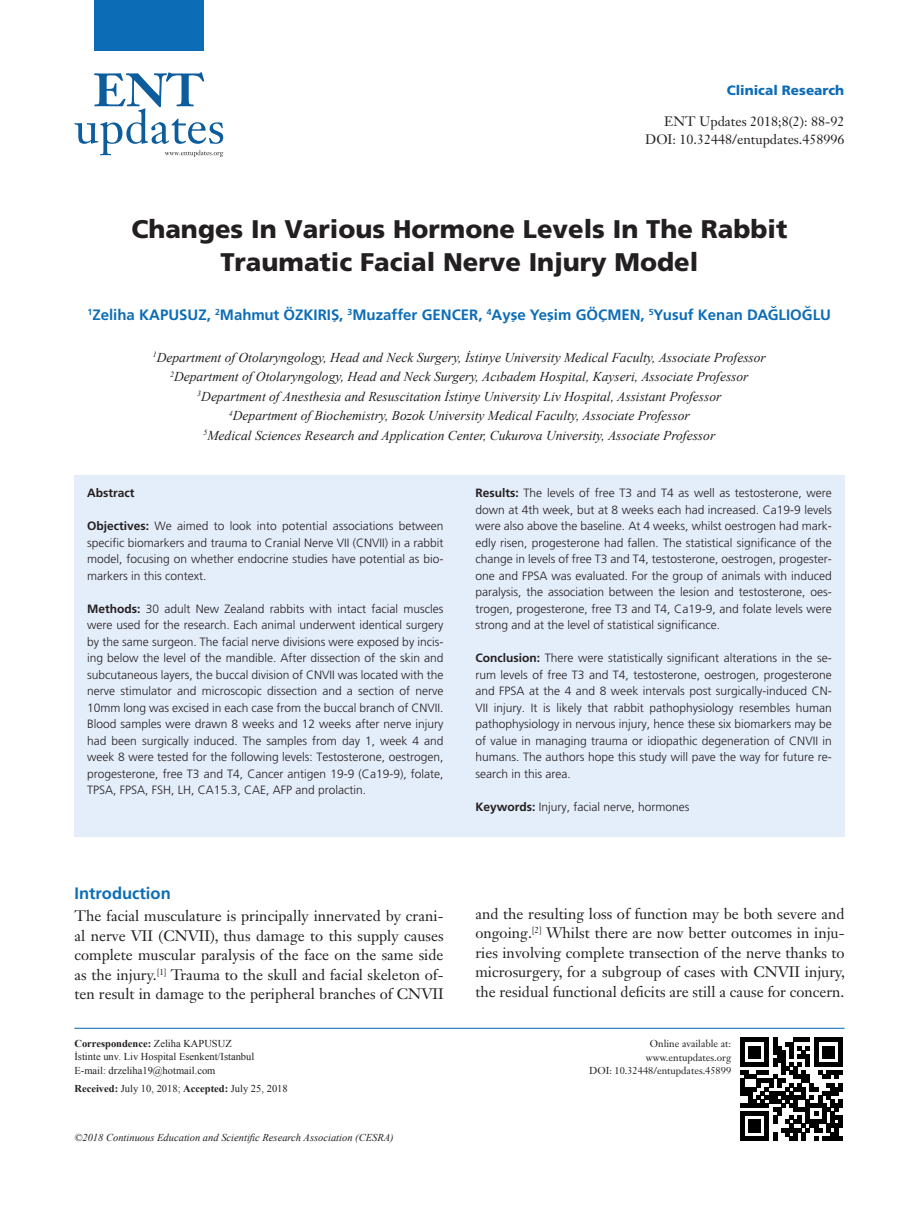
<style>
.page{position:relative;width:919px;height:1217px;background:#fff}
.page>*{position:absolute;margin:0;border:0;box-sizing:border-box;transform-origin:0 0}
.t1{font:25.5px/33px "Frutiger Tr Black Nr";color:#231f20;text-align:center}
.t2{font:16.5px "Frutiger Bold Tr";color:#0d6cb6}
.t3{font:15px/19.5px "Janson Text LT Std";color:#231f20;text-align:justify}
.t4{font:15px "Frutiger Bold Tr";color:#0d6cb6}
.t5{font:italic 13.5px/19.5px "Times New Roman";color:#231f20;text-align:center}
.t6{font:13.5px/18px "Janson Text LT Std";color:#231f20;text-align:right}
.t7{font:13.5px "Frutiger Tr Black Nr";color:#0d6cb6}
.t8{font:12px/16.5px "Frutiger Tr Light Nr";color:#231f20;text-align:justify}
.t9{font:12px "Frutiger Bold Tr";color:#231f20}
.t10{font:10.5px/13.5px "Times New Roman";color:#231f20}
.t11{font:italic 10.5px "Times New Roman";color:#231f20}
.t12{font:10.05px/13.5px "Janson Text LT Std";color:#231f20;text-align:right}
.s1{font-family:"Frutiger Bold Tr"}
.s2{font-weight:700}
</style>
<div class="page">
<div style="left:94px;top:0;width:110px;height:51px;background:#0d6cb6"></div>
<svg style="left:74px;top:72px;width:149px;height:85px"></svg>
<svg style="left:740px;top:1037px;width:103px;height:104px"></svg>
<svg style="left:740px;top:1037px;width:102px;height:102px"></svg>
<hr style="left:74px;top:1027px;width:770px;height:1px;background:#0063b0">
<div style="left:74px;top:475px;width:770px;height:361px;background:#e4edfa"></div>
<p class="t7" style="left:726px;top:82px;width:119px">Clinical Research</p>
<p class="t6" style="left:645px;top:112px;width:201px">ENT Updates 2018;8(2): 88-92<br>DOI: 10.32448/entupdates.458996</p>
<h1 class="t1" style="left:131px;top:212px;width:657px">Changes In Various Hormone Levels In The Rabbit<br>Traumatic Facial Nerve Injury Model</h1>
<p class="t4" style="left:88px;top:305px;width:745px"><sup>1</sup>Zeliha KAPUSUZ, <sup>2</sup>Mahmut ÖZKIRIŞ, <sup>3</sup>Muzaffer GENCER, <sup>4</sup>Ayşe Yeşim GÖÇMEN, <sup>5</sup>Yusuf Kenan DAĞLIOĞLU</p>
<p class="t5" style="left:153px;top:347px;width:614px"><sup>1</sup>Department of Otolaryngology, Head and Neck Surgery, İstinye University Medical Faculty, Associate Professor <sup>2</sup>Department of Otolaryngology, Head and Neck Surgery, Acıbadem Hospital, Kayseri, Associate Professor <sup>3</sup>Department of Anesthesia and Resuscitation İstinye University Liv Hospital, Assistant Professor<br><sup>4</sup>Department of Biochemistry, Bozok University Medical Faculty, Associate Professor<br><sup>5</sup>Medical Sciences Research and Application Center, Cukurova University, Associate Professor</p>
<p class="t9" style="left:87px;top:485px;width:49px">Abstract</p>
<p class="t8" style="left:87px;top:517px;width:358px"><span class="s1">Objectives:</span> We aimed to look into potential associations between specific biomarkers and trauma to Cranial Nerve VII (CNVII) in a rabbit model, focusing on whether endocrine studies have potential as bio&shy;markers in this context.</p>
<p class="t8" style="left:87px;top:600px;width:358px"><span class="s1">Methods:</span> 30 adult New Zealand rabbits with intact facial muscles were used for the research. Each animal underwent identical surgery by the same surgeon. The facial nerve divisions were exposed by incis&shy;ing below the level of the mandible. After dissection of the skin and subcutaneous layers, the buccal division of CNVII was located with the nerve stimulator and microscopic dissection and a section of nerve 10mm long was excised in each case from the buccal branch of CNVII.<br>Blood samples were drawn 8 weeks and 12 weeks after nerve injury had been surgically induced. The samples from day 1, week 4 and week 8 were tested for the following levels: Testosterone, oestrogen, progesterone, free T3 and T4, Cancer antigen 19-9 (Ca19-9), folate, TPSA, FPSA, FSH, LH, CA15.3, CAE, AFP and prolactin.</p>
<p class="t8" style="left:475px;top:484px;width:358px"><span class="s1">Results:</span> The levels of free T3 and T4 as well as testosterone, were down at 4th week, but at 8 weeks each had increased. Ca19-9 levels were also above the baseline. At 4 weeks, whilst oestrogen had mark&shy;edly risen, progesterone had fallen. The statistical significance of the change in levels of free T3 and T4, testosterone, oestrogen, progester&shy;one and FPSA was evaluated. For the group of animals with induced paralysis, the association between the lesion and testosterone, oes&shy;trogen, progesterone, free T3 and T4, Ca19-9, and folate levels were strong and at the level of statistical significance.</p>
<p class="t8" style="left:475px;top:649px;width:358px"><span class="s1">Conclusion:</span> There were statistically significant alterations in the se&shy;rum levels of free T3 and T4, testosterone, oestrogen, progesterone and FPSA at the 4 and 8 week intervals post surgically-induced CN-VII injury. It is likely that rabbit pathophysiology resembles human pathophysiology in nervous injury, hence these six biomarkers may be of value in managing trauma or idiopathic degeneration of CNVII in humans. The authors hope this study will pave the way for future re&shy;search in this area.</p>
<p class="t8" style="left:475px;top:798px;width:216px"><span class="s1">Keywords:</span> Injury, facial nerve, hormones</p>
<h2 class="t2" style="left:74px;top:882px;width:98px">Introduction</h2>
<p class="t3" style="left:74px;top:905px;width:370px">The facial musculature is principally innervated by crani&shy;al nerve VII (CNVII), thus damage to this supply causes complete muscular paralysis of the face on the same side as the injury.<sup>[1]</sup> Trauma to the skull and facial skeleton of&shy;ten result in damage to the peripheral branches of CNVII</p>
<p class="t3" style="left:475px;top:903px;width:371px">and the resulting loss of function may be both severe and ongoing.<sup>[2]</sup> Whilst there are now better outcomes in inju&shy;ries involving complete transection of the nerve thanks to microsurgery, for a subgroup of cases with CNVII injury, the residual functional deficits are still a cause for concern.</p>
<p class="t10" style="left:74px;top:1036px;width:181px"><span class="s2">Correspondence:</span> Zeliha KAPUSUZ<br>İstinte unv. Liv Hospital Esenkent/Istanbul<br>E-mail: drzeliha19@hotmail.com</p>
<p class="t10" style="left:74px;top:1080px;width:215px"><span class="s2">Received:</span> July 10, 2018; <span class="s2">Accepted:</span> July 25, 2018</p>
<p class="t11" style="left:74px;top:1129px;width:321px">©2018 Continuous Education and Scientific Research Association (CESRA)</p>
<p class="t12" style="left:589px;top:1036px;width:144px">Online available at: www.entupdates.org<br>DOI: 10.32448/entupdates.45899</p>
</div>
